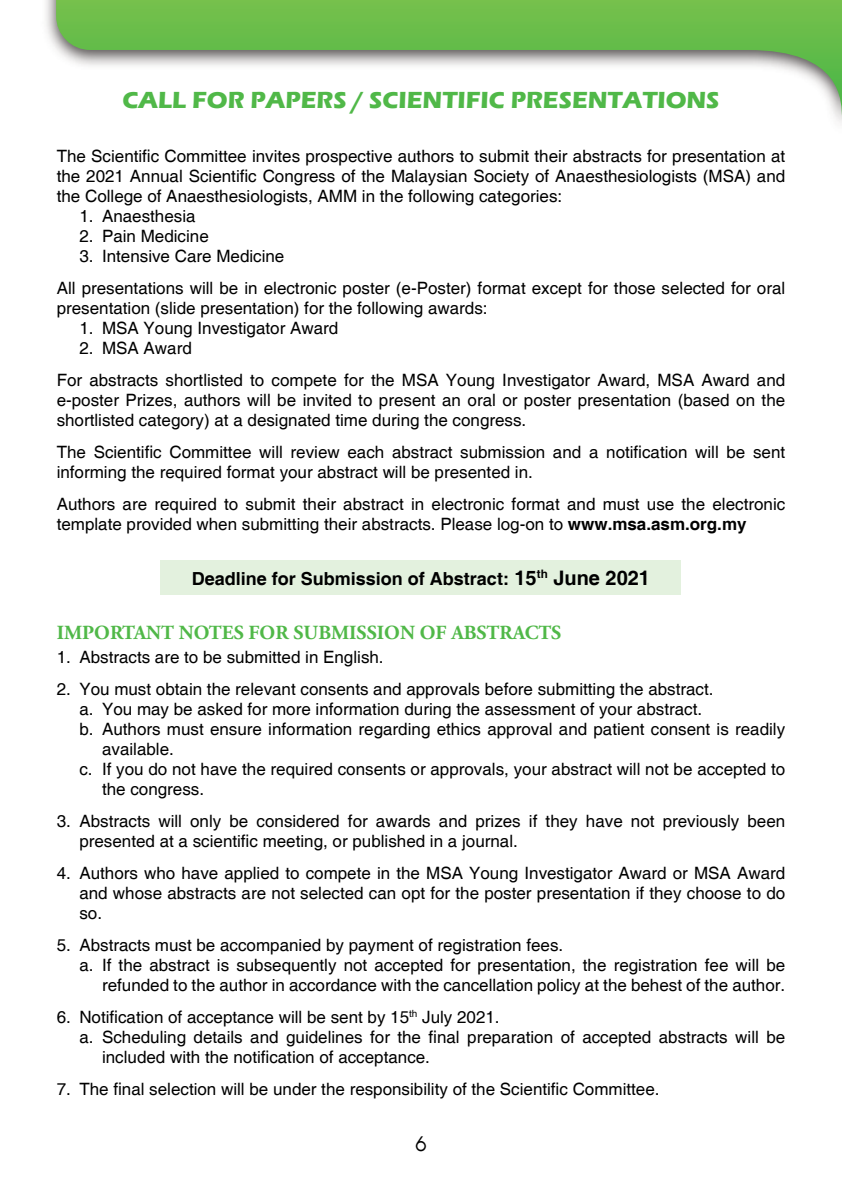
<style>
.page{position:relative;width:842px;height:1191px;background:#fff}
.page>*{position:absolute;margin:0;border:0;box-sizing:border-box;transform-origin:0 0}
.t1{font:700 24px "Eras ITC";color:#50b848}
.t2{font:700 20px "Adobe Garamond Pro";color:#50b848}
.t3{font:20px "Avalon Plain";color:#000}
.t4{font:700 18px "Helvetica";color:#000}
.t5{font:17px/20px "Helvetica";color:#000}
.s1{font-weight:700}
.s2{font-size:20px}
</style>
<div class="page">
<svg style="left:56px;top:0;width:786px;height:120px"></svg>
<div style="left:161px;top:560px;width:520px;height:34px;background:#e3f1de"></div>
<h1 class="t1" style="left:122px;top:86px;width:599px">CALL FOR PAPERS / SCIENTIFIC PRESENTATIONS</h1>
<p class="t5" style="left:57px;top:147px;width:730px;text-align:justify">The Scientific Committee invites prospective authors to submit their abstracts for presentation at the 2021 Annual Scientific Congress of the Malaysian Society of Anaesthesiologists (MSA) and the College of Anaesthesiologists, AMM in the following categories:</p>
<p class="t5" style="left:79px;top:207px;width:118px">1. Anaesthesia</p>
<p class="t5" style="left:79px;top:227px;width:131px">2. Pain Medicine</p>
<p class="t5" style="left:57px;top:241px;width:730px;line-height:32px;text-indent:23px">3. Intensive Care Medicine<br>All presentations will be in electronic poster (e-Poster) format except for those selected for oral</p>
<p class="t5" style="left:57px;top:299px;width:432px">presentation (slide presentation) for the following awards:</p>
<p class="t5" style="left:79px;top:319px;width:260px">1. MSA Young Investigator Award</p>
<p class="t5" style="left:57px;top:333px;width:730px;line-height:32px;text-indent:23px">2. MSA Award<br>For abstracts shortlisted to compete for the MSA Young Investigator Award, MSA Award and</p>
<p class="t5" style="left:57px;top:391px;width:730px">e-poster Prizes, authors will be invited to present an oral or poster presentation (based on the shortlisted category) at a designated time during the congress.</p>
<p class="t5" style="left:57px;top:443px;width:730px">The Scientific Committee will review each abstract submission and a notification will be sent informing the required format your abstract will be presented in.</p>
<p class="t5" style="left:57px;top:495px;width:730px">Authors are required to submit their abstract in electronic format and must use the electronic template provided when submitting their abstracts. Please log-on to <span class="s1">www.msa.asm.org.my</span></p>
<p class="t4" style="left:192px;top:567px;width:460px">Deadline for Submission of Abstract: <span class="s2">15</span><sup>th</sup> <span class="s2">June 2021</span></p>
<p class="t2" style="left:57px;top:621px;width:506px">IMPORTANT NOTES FOR SUBMISSION OF ABSTRACTS</p>
<p class="t5" style="left:57px;top:647px;width:328px">1. Abstracts are to be submitted in English.</p>
<p class="t5" style="left:57px;top:679px;width:658px">2. You must obtain the relevant consents and approvals before submitting the abstract.</p>
<p class="t5" style="left:79px;top:699px;width:624px">a. You may be asked for more information during the assessment of your abstract.</p>
<p class="t5" style="left:79px;top:719px;width:707px">b. Authors must ensure information regarding ethics approval and patient consent is readily</p>
<p class="t5" style="left:102px;top:739px;width:73px">available.</p>
<p class="t5" style="left:79px;top:759px;width:707px">c. If you do not have the required consents or approvals, your abstract will not be accepted to</p>
<p class="t5" style="left:102px;top:779px;width:104px">the congress.</p>
<p class="t5" style="left:79px;top:811px;width:707px;text-indent:-23px">3. Abstracts will only be considered for awards and prizes if they have not previously been presented at a scientific meeting, or published in a journal.</p>
<p class="t5" style="left:79px;top:863px;width:707px;text-align:justify;text-indent:-23px">4. Authors who have applied to compete in the MSA Young Investigator Award or MSA Award and whose abstracts are not selected can opt for the poster presentation if they choose to do so.</p>
<p class="t5" style="left:57px;top:935px;width:508px">5. Abstracts must be accompanied by payment of registration fees.</p>
<p class="t5" style="left:79px;top:955px;width:707px">a. If the abstract is subsequently not accepted for presentation, the registration fee will be</p>
<p class="t5" style="left:102px;top:975px;width:685px">refunded to the author in accordance with the cancellation policy at the behest of the author.</p>
<p class="t5" style="left:57px;top:1007px;width:444px">6. Notification of acceptance will be sent by 15<sup>th</sup> July 2021.</p>
<p class="t5" style="left:79px;top:1027px;width:707px">a. Scheduling details and guidelines for the final preparation of accepted abstracts will be</p>
<p class="t5" style="left:102px;top:1047px;width:329px">included with the notification of acceptance.</p>
<p class="t5" style="left:57px;top:1079px;width:604px">7. The final selection will be under the responsibility of the Scientific Committee.</p>
<p class="t3" style="left:415px;top:1130px;width:13px">6</p>
</div>
